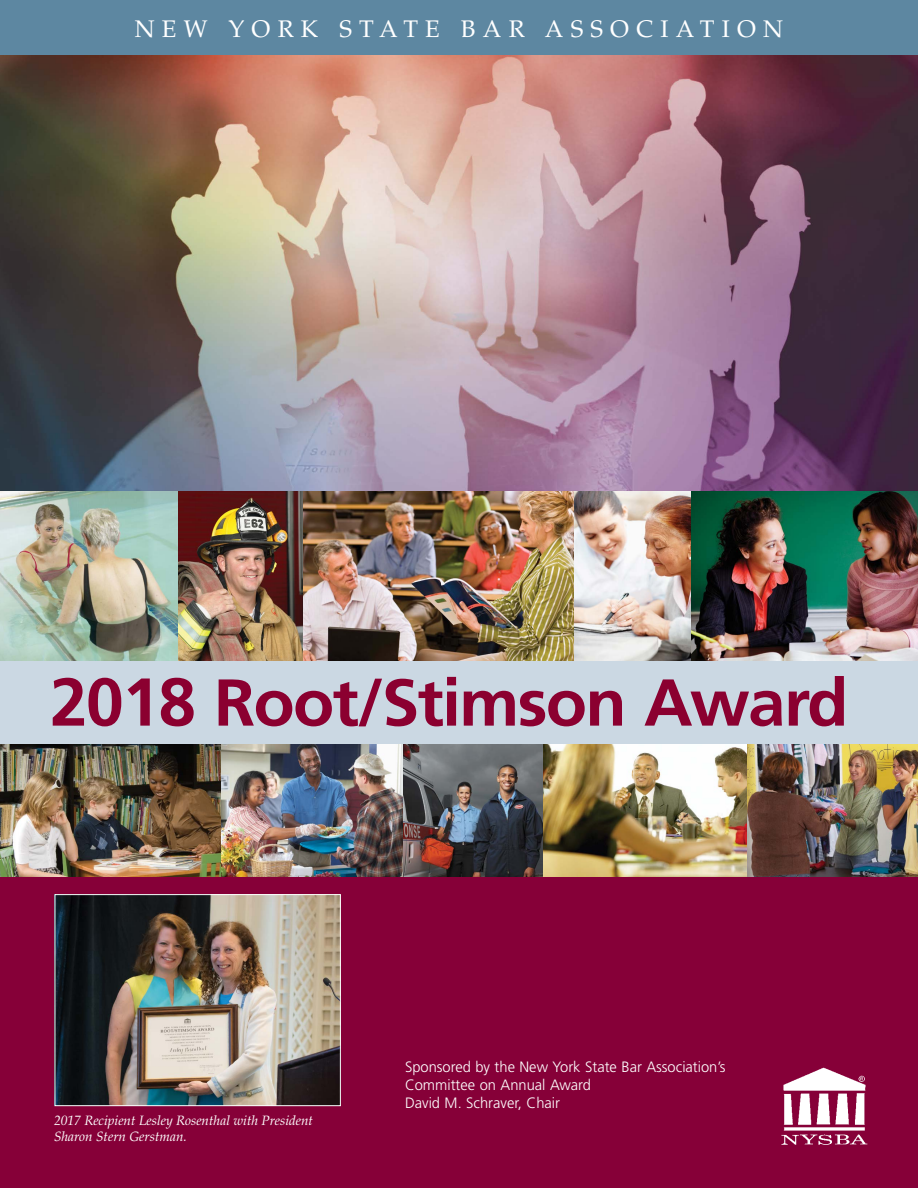
<style>
.page{position:relative;width:918px;height:1188px;background:#fff}
.page>*{position:absolute;margin:0;border:0;box-sizing:border-box;transform-origin:0 0}
.t1{font:700 66.15px "Frutiger";letter-spacing:-.025em;color:#8b0030}
.t2{font:24px "Palatino";letter-spacing:.3em;color:#fff}
.t3{font:300 15px/18px "Frutiger";color:#fff}
.t4{font:italic 13.5px/16.2px "Palatino";color:#fff}
.s1{font-size:67.5px}
</style>
<div class="page">
<img style="left:220px;top:744px;width:183px;height:134px">
<img style="left:403px;top:744px;width:515px;height:134px">
<img style="left:0;top:744px;width:220px;height:134px">
<div style="left:0;top:878px;width:918px;height:310px;background:#860038"></div>
<img style="left:781px;top:1067px;width:87px;height:78px">
<img style="left:57px;top:896px;width:282px;height:208px">
<div style="left:55px;top:894px;width:286px;height:212px;border:1px solid #fff"></div>
<img style="left:0;top:54px;width:918px;height:608px">
<div style="left:0;top:662px;width:918px;height:82px;background:#cbd8e3"></div>
<div style="left:0;top:0;width:918px;height:54px;background:#5d87a1"></div>
<h2 class="t2" style="left:135px;top:15px;width:650px">NEW YORK STATE BAR ASSOCIATION</h2>
<h1 class="t1" style="left:50px;top:664px;width:800px"><span class="s1">2018</span> Root/Stimson Award</h1>
<p class="t4" style="left:54px;top:1112px;width:261px">2017 Recipient Lesley Rosenthal with President<br>Sharon Stern Gerstman.</p>
<p class="t3" style="left:405px;top:1058px;width:322px">Sponsored by the New York State Bar Association’s<br>Committee on Annual Award<br>David M. Schraver, Chair</p>
</div>
